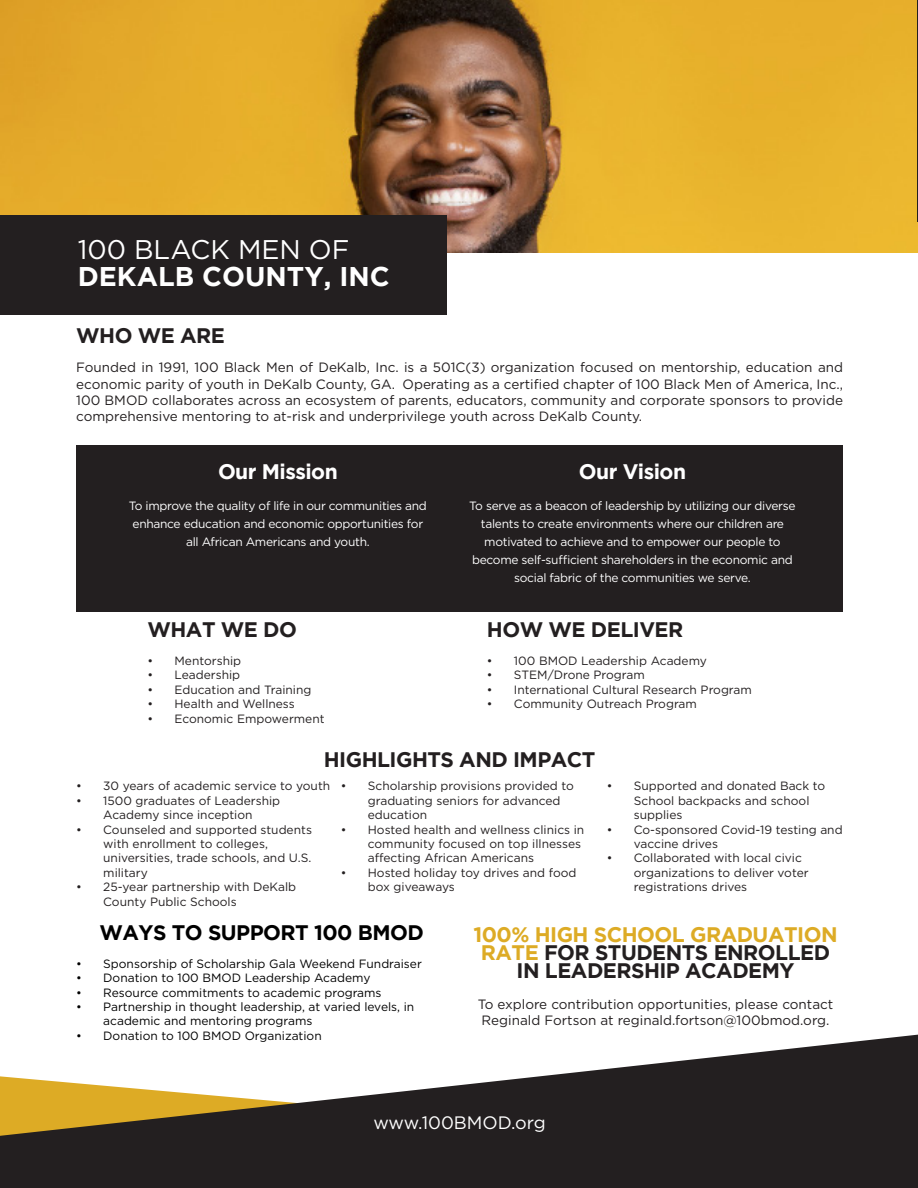
<style>
.page{position:relative;width:918px;height:1188px;background:#fff}
.page>*{position:absolute;margin:0;border:0;box-sizing:border-box;transform-origin:0 0}
.t1{font:700 27px/27px "Gotham";color:#fff}
.t2{font:700 21px/18px "Gotham";letter-spacing:-.025em;color:#231f20;text-align:center}
.t3{font:700 21px "Gotham";letter-spacing:-.025em;color:#000}
.t4{font:700 21px "Gotham";letter-spacing:-.025em;color:#fff}
.t5{font:18px "Gotham";color:#fff}
.t6{font:13.5px/16.2px "Gotham";color:#231f20;text-align:justify}
.t7{font:12px/14.4px "Gotham";color:#231f20}
.t8{font:12px/18px "Gotham";letter-spacing:-.025em;color:#fff;text-align:center}
.t9{font:12px/14.4px "Gotham";color:#000}
.s1{font-weight:400}
.s2{color:#ddab25}
</style>
<div class="page">
<div style="left:76px;top:445px;width:767px;height:166px;background:#231f20"></div>
<svg style="left:0;top:1035px;width:918px;height:153px;fill:#231f20"></svg>
<img style="left:0;top:0;width:918px;height:253px">
<div style="left:0;top:215px;width:446px;height:99px;background:#231f20"></div>
<hr style="left:917px;top:0;width:1px;height:222px;background:#231f20">
<p class="t1" style="left:78px;top:236px;width:314px"><span class="s1">100 BLACK MEN OF<br></span>DEKALB COUNTY, INC</p>
<p class="t2" style="left:76px;top:326px;width:150px">WHO WE ARE</p>
<p class="t6" style="left:76px;top:359px;width:768px">Founded in 1991, 100 Black Men of DeKalb, Inc. is a 501C(3) organization focused on mentorship, education and economic parity of youth in DeKalb County, GA. Operating as a certified chapter of 100 Black Men of America, Inc., 100 BMOD collaborates across an ecosystem of parents, educators, community and corporate sponsors to provide comprehensive mentoring to at-risk and underprivilege youth across DeKalb County.</p>
<p class="t4" style="left:218px;top:459px;width:121px">Our Mission</p>
<p class="t8" style="left:129px;top:497px;width:300px">To improve the quality of life in our communities and enhance education and economic opportunities for all African Americans and youth.</p>
<p class="t2" style="left:148px;top:620px;width:151px">WHAT WE DO</p>
<p class="t7" style="left:148px;top:653px;width:95px">• Mentorship</p>
<p class="t7" style="left:148px;top:668px;width:94px">• Leadership</p>
<p class="t7" style="left:148px;top:682px;width:165px">• Education and Training</p>
<p class="t7" style="left:148px;top:696px;width:149px">• Health and Wellness</p>
<p class="t7" style="left:148px;top:711px;width:179px">• Economic Empowerment</p>
<p class="t4" style="left:579px;top:459px;width:109px">Our Vision</p>
<p class="t8" style="left:469px;top:497px;width:328px">To serve as a beacon of leadership by utilizing our diverse talents to create environments where our children are motivated to achieve and to empower our people to become self-sufficient shareholders in the economic and social fabric of the communities we serve.</p>
<p class="t2" style="left:487px;top:620px;width:198px">HOW WE DELIVER</p>
<p class="t7" style="left:487px;top:653px;width:222px">• 100 BMOD Leadership Academy</p>
<p class="t7" style="left:487px;top:668px;width:159px">• STEM/Drone Program</p>
<p class="t7" style="left:487px;top:682px;width:266px">• International Cultural Research Program</p>
<p class="t7" style="left:487px;top:696px;width:211px">• Community Outreach Program</p>
<p class="t2" style="left:324px;top:750px;width:273px">HIGHLIGHTS AND IMPACT</p>
<p class="t7" style="left:76px;top:779px;width:256px">• 30 years of academic service to youth</p>
<p class="t7" style="left:76px;top:793px;width:206px;text-align:center">• 1500 graduates of Leadership<br>Academy since inception</p>
<p class="t7" style="left:103px;top:822px;width:210px;text-indent:-27px">• Counseled and supported students with enrollment to colleges, universities, trade schools, and U.S. military</p>
<p class="t7" style="left:103px;top:880px;width:194px;text-indent:-27px">• 25-year partnership with DeKalb<br>County Public Schools</p>
<p class="t7" style="left:368px;top:779px;width:207px;text-indent:-27px">• Scholarship provisions provided to graduating seniors for advanced education</p>
<p class="t7" style="left:368px;top:822px;width:218px;text-indent:-27px">• Hosted health and wellness clinics in community focused on top illnesses affecting African Americans</p>
<p class="t7" style="left:368px;top:865px;width:210px;text-indent:-27px">• Hosted holiday toy drives and food box giveaways</p>
<p class="t7" style="left:634px;top:779px;width:193px;text-indent:-27px">• Supported and donated Back to<br>School backpacks and school supplies</p>
<p class="t7" style="left:634px;top:822px;width:210px;text-indent:-27px">• Co-sponsored Covid-19 testing and vaccine drives</p>
<p class="t7" style="left:634px;top:851px;width:176px;text-indent:-27px">• Collaborated with local civic organizations to deliver voter registrations drives</p>
<p class="t3" style="left:100px;top:920px;width:326px">WAYS TO SUPPORT 100 BMOD</p>
<p class="t9" style="left:76px;top:956px;width:347px">• Sponsorship of Scholarship Gala Weekend Fundraiser</p>
<p class="t9" style="left:76px;top:970px;width:296px">• Donation to 100 BMOD Leadership Academy</p>
<p class="t9" style="left:76px;top:985px;width:307px">• Resource commitments to academic programs</p>
<p class="t9" style="left:103px;top:999px;width:313px;text-indent:-27px">• Partnership in thought leadership, at varied levels, in academic and mentoring programs</p>
<p class="t9" style="left:76px;top:1028px;width:247px">• Donation to 100 BMOD Organization</p>
<p class="t2" style="left:474px;top:925px;width:366px"><span class="s2">100% HIGH SCHOOL GRADUATION<br>RATE</span> FOR STUDENTS ENROLLED<br>IN LEADERSHIP ACADEMY</p>
<p class="t6" style="left:478px;top:995px;width:357px">To explore contribution opportunities, please contact<br>Reginald Fortson at reginald.fortson@100bmod.org.</p>
<p class="t5" style="left:373px;top:1111px;width:174px">www.100BMOD.org</p>
</div>
